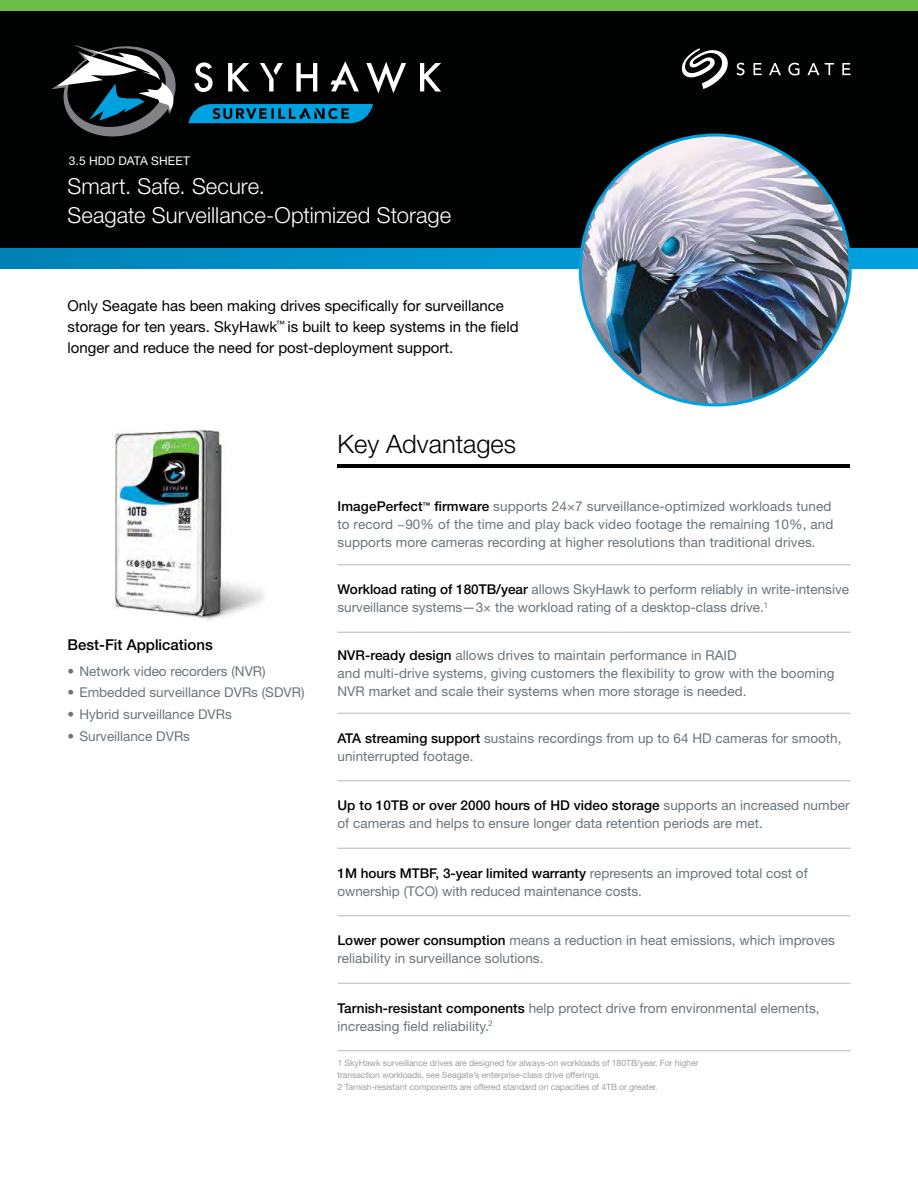
<style>
.page{position:relative;width:918px;height:1188px;background:#fff}
.page>*{position:absolute;margin:0;border:0;box-sizing:border-box;transform-origin:0 0}
.t1{font:300 25.5px "Helvetica Neue LT Std";color:#000}
.t2{font:300 22.05px/28.5px "Helvetica Neue LT Std";color:#fff}
.t3{font:15px/21px "Helvetica Neue LT Std";color:#000}
.t4{font:500 15px "Helvetica Neue LT Std";color:#000}
.t5{font:13.5px/18px "Helvetica Neue LT Std";letter-spacing:.005em;color:#6a747b}
.t6{font:12px "Helvetica Neue LT Std";letter-spacing:.015em;color:#fff}
.t7{font:8.7px/12px "Helvetica Neue LT Std";letter-spacing:-.01em;color:#9f9fa1}
.s1{font-weight:500;color:#000}
</style>
<div class="page">
<div style="left:0;top:11px;width:918px;height:245px;background:#000101"></div>
<div style="left:0;top:0;width:918px;height:11px;background:#6cc04a"></div>
<svg style="left:0;top:248px;width:918px;height:20px;background:#008fc7"></svg>
<img style="left:113px;top:429px;width:152px;height:191px">
<svg style="left:188px;top:104px;width:185px;height:19px;background:#007bab"></svg>
<svg style="left:194px;top:61px;width:247px;height:32px"></svg>
<svg style="left:51px;top:44px;width:125px;height:92px"></svg>
<svg style="left:736px;top:63px;width:9px;height:12px"></svg>
<svg style="left:754px;top:63px;width:8px;height:12px"></svg>
<svg style="left:769px;top:63px;width:12px;height:12px"></svg>
<svg style="left:788px;top:63px;width:11px;height:12px"></svg>
<svg style="left:807px;top:63px;width:12px;height:12px"></svg>
<svg style="left:825px;top:63px;width:9px;height:12px"></svg>
<svg style="left:842px;top:63px;width:8px;height:12px"></svg>
<svg style="left:682px;top:48px;width:46px;height:41px"></svg>
<img style="left:580px;top:135px;width:270px;height:270px;border-radius:135px">
<hr style="left:338px;top:464px;width:512px;height:3px;background:#000">
<hr style="left:338px;top:564px;width:512px;height:1px;background:#b8b8b9">
<hr style="left:338px;top:632px;width:512px;height:1px;background:#b8b8b9">
<hr style="left:338px;top:713px;width:512px;height:1px;background:#b8b8b9">
<hr style="left:338px;top:780px;width:512px;height:1px;background:#b8b8b9">
<hr style="left:338px;top:848px;width:512px;height:1px;background:#b8b8b9">
<hr style="left:338px;top:915px;width:512px;height:1px;background:#b8b8b9">
<hr style="left:338px;top:983px;width:512px;height:1px;background:#b8b8b9">
<hr style="left:338px;top:1050px;width:512px;height:1px;background:#b8b8b9">
<p class="t6" style="left:69px;top:154px;width:123px">3.5 HDD DATA SHEET</p>
<h2 class="t2" style="left:68px;top:172px;width:385px">Smart. Safe. Secure.<br>Seagate Surveillance-Optimized Storage</h2>
<p class="t3" style="left:68px;top:295px;width:453px">Only Seagate has been making drives specifically for surveillance storage for ten years. SkyHawk<sup>™</sup> is built to keep systems in the field longer and reduce the need for post-deployment support.</p>
<p class="t4" style="left:68px;top:636px;width:147px">Best-Fit Applications</p>
<p class="t5" style="left:68px;top:662px;width:200px">• Network video recorders (NVR)</p>
<p class="t5" style="left:68px;top:683px;width:239px">• Embedded surveillance DVRs (SDVR)</p>
<p class="t5" style="left:68px;top:705px;width:166px">• Hybrid surveillance DVRs</p>
<p class="t5" style="left:68px;top:727px;width:124px">• Surveillance DVRs</p>
<h1 class="t1" style="left:338px;top:429px;width:180px">Key Advantages</h1>
<p class="t5" style="left:337px;top:497px;width:498px"><span class="s1">ImagePerfect</span><sup>™</sup> <span class="s1">firmware</span> supports 24×7 surveillance-optimized workloads tuned to record ~90% of the time and play back video footage the remaining 10%, and supports more cameras recording at higher resolutions than traditional drives.</p>
<p class="t5" style="left:337px;top:580px;width:513px"><span class="s1">Workload rating of 180TB/year</span> allows SkyHawk to perform reliably in write-intensive surveillance systems—3× the workload rating of a desktop-class drive.<sup>1</sup></p>
<p class="t5" style="left:337px;top:646px;width:498px"><span class="s1">NVR-ready design</span> allows drives to maintain performance in RAID<br>and multi-drive systems, giving customers the flexibility to grow with the booming<br>NVR market and scale their systems when more storage is needed.</p>
<p class="t5" style="left:337px;top:729px;width:506px"><span class="s1">ATA streaming support</span> sustains recordings from up to 64 HD cameras for smooth, uninterrupted footage.</p>
<p class="t5" style="left:337px;top:796px;width:514px"><span class="s1">Up to 10TB or over 2000 hours of HD video storage</span> supports an increased number of cameras and helps to ensure longer data retention periods are met.</p>
<p class="t5" style="left:337px;top:864px;width:472px"><span class="s1">1M hours MTBF, 3-year limited warranty</span> represents an improved total cost of ownership (TCO) with reduced maintenance costs.</p>
<p class="t5" style="left:337px;top:931px;width:499px"><span class="s1">Lower power consumption</span> means a reduction in heat emissions, which improves reliability in surveillance solutions.</p>
<p class="t5" style="left:337px;top:999px;width:484px"><span class="s1">Tarnish-resistant components</span> help protect drive from environmental elements, increasing field reliability.<sup>2</sup></p>
<p class="t7" style="left:338px;top:1056px;width:363px">1 SkyHawk surveillance drives are designed for always-on workloads of 180TB/year. For higher transaction workloads, see Seagate’s enterprise-class drive offerings.<br>2 Tarnish-resistant components are offered standard on capacities of 4TB or greater.</p>
</div>
